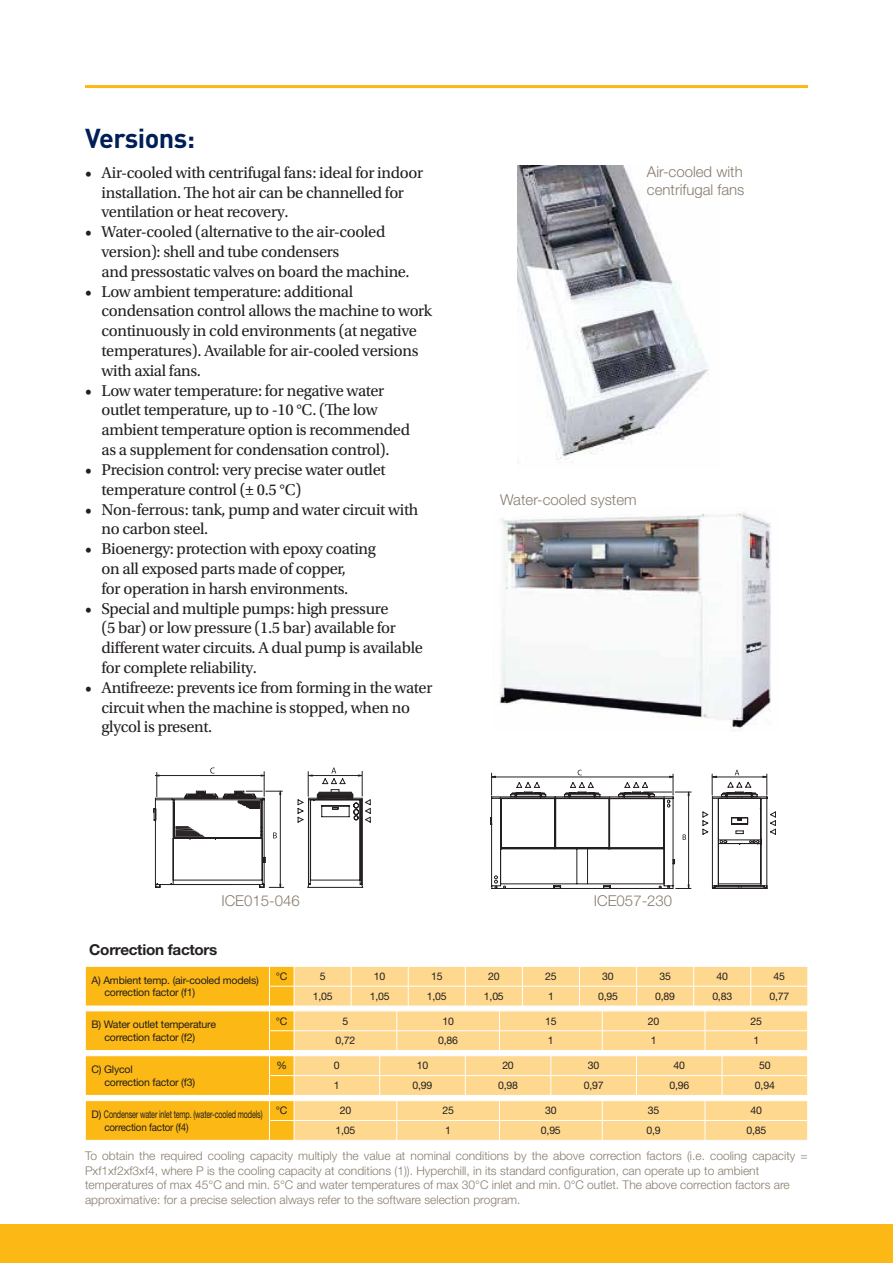
<style>
.page{position:relative;width:893px;height:1263px;background:#fff}
.page>*{position:absolute;margin:0;border:0;box-sizing:border-box;transform-origin:0 0}
.t1{font:700 27px "DINOT";letter-spacing:-.02em;color:#001f56}
.t2{font:16.5px/19.8px "Utopia Std";letter-spacing:-.02em;color:#231f20}
.t3{font:300 15px/18px "Helvetica Neue LT Std";color:#887d6e}
.t4{font:700 15px "Helvetica Neue LT Std";letter-spacing:-.02em;color:#231f20}
.t5{font:300 12px/14.4px "Helvetica Neue LT Std";color:#887d6e}
.t6{font:10.5px/12.6px "Helvetica Neue LT Std";letter-spacing:-.02em;color:#231f20}
</style>
<div class="page">
<hr style="left:85px;top:85px;width:723px;height:3px;background:#fcb814">
<svg style="left:153px;top:767px;width:218px;height:121px"></svg>
<svg style="left:490px;top:770px;width:286px;height:119px"></svg>
<div style="left:0;top:1225px;width:893px;height:38px;background:#fcb814"></div>
<svg style="left:85px;top:966px;width:723px;height:175px;background:#fdd57f"></svg>
<hr style="left:294px;top:1140px;width:103px;height:1px;background:#fff">
<hr style="left:397px;top:1140px;width:102px;height:1px;background:#fff">
<hr style="left:499px;top:1140px;width:103px;height:1px;background:#fff">
<hr style="left:602px;top:1140px;width:103px;height:1px;background:#fff">
<hr style="left:705px;top:1140px;width:103px;height:1px;background:#fff">
<img style="left:517px;top:166px;width:192px;height:294px">
<img style="left:499px;top:511px;width:272px;height:220px">
<h1 class="t1" style="left:85px;top:120px;width:112px">Versions:</h1>
<p class="t2" style="left:102px;top:163px;width:323px;text-indent:-16px">• Air-cooled with centrifugal fans: ideal for indoor installation. The hot air can be channelled for ventilation or heat recovery.</p>
<p class="t2" style="left:102px;top:222px;width:310px;text-indent:-16px">• Water-cooled (alternative to the air-cooled version): shell and tube condensers<br>and pressostatic valves on board the machine.</p>
<p class="t2" style="left:102px;top:282px;width:332px;text-indent:-16px">• Low ambient temperature: additional condensation control allows the machine to work continuously in cold environments (at negative temperatures). Available for air-cooled versions with axial fans.</p>
<p class="t2" style="left:102px;top:381px;width:310px;text-indent:-16px">• Low water temperature: for negative water outlet temperature, up to -10 °C. (The low ambient temperature option is recommended as a supplement for condensation control).</p>
<p class="t2" style="left:102px;top:460px;width:285px;text-indent:-16px">• Precision control: very precise water outlet temperature control (± 0.5 °C)</p>
<p class="t2" style="left:102px;top:499px;width:318px;text-indent:-16px">• Non-ferrous: tank, pump and water circuit with no carbon steel.</p>
<p class="t2" style="left:102px;top:539px;width:276px;text-indent:-16px">• Bioenergy: protection with epoxy coating on all exposed parts made of copper,<br>for operation in harsh environments.</p>
<p class="t2" style="left:102px;top:598px;width:323px;text-indent:-16px">• Special and multiple pumps: high pressure<br>(5 bar) or low pressure (1.5 bar) available for different water circuits. A dual pump is available for complete reliability.</p>
<p class="t2" style="left:102px;top:678px;width:332px;text-indent:-16px">• Antifreeze: prevents ice from forming in the water circuit when the machine is stopped, when no glycol is present.</p>
<p class="t3" style="left:647px;top:162px;width:99px">Air-cooled with centrifugal fans</p>
<p class="t3" style="left:500px;top:491px;width:138px">Water-cooled system</p>
<p class="t3" style="left:221px;top:891px;width:80px">ICE015-046</p>
<p class="t3" style="left:594px;top:891px;width:80px">ICE057-230</p>
<p class="t4" style="left:89px;top:940px;width:130px">Correction factors</p>
<p class="t6" style="left:104px;top:973px;width:156px;text-indent:-13px">A) Ambient temp. (air-cooled models) correction factor (f1)</p>
<p class="t6" style="left:276px;top:970px;width:13px">°C</p>
<p class="t6" style="left:320px;top:970px;width:7px">5</p>
<p class="t6" style="left:374px;top:970px;width:13px">10</p>
<p class="t6" style="left:431px;top:970px;width:13px">15</p>
<p class="t6" style="left:488px;top:970px;width:13px">20</p>
<p class="t6" style="left:545px;top:970px;width:13px">25</p>
<p class="t6" style="left:602px;top:970px;width:13px">30</p>
<p class="t6" style="left:659px;top:970px;width:13px">35</p>
<p class="t6" style="left:716px;top:970px;width:13px">40</p>
<p class="t6" style="left:774px;top:970px;width:13px">45</p>
<p class="t6" style="left:313px;top:990px;width:21px">1,05</p>
<p class="t6" style="left:370px;top:990px;width:21px">1,05</p>
<p class="t6" style="left:427px;top:990px;width:21px">1,05</p>
<p class="t6" style="left:484px;top:990px;width:21px">1,05</p>
<p class="t6" style="left:548px;top:990px;width:7px">1</p>
<p class="t6" style="left:598px;top:990px;width:21px">0,95</p>
<p class="t6" style="left:655px;top:990px;width:21px">0,89</p>
<p class="t6" style="left:712px;top:990px;width:21px">0,83</p>
<p class="t6" style="left:769px;top:990px;width:21px">0,77</p>
<p class="t6" style="left:104px;top:1018px;width:113px;text-indent:-13px">B) Water outlet temperature correction factor (f2)</p>
<p class="t6" style="left:276px;top:1014px;width:13px">°C</p>
<p class="t6" style="left:342px;top:1014px;width:7px">5</p>
<p class="t6" style="left:442px;top:1014px;width:13px">10</p>
<p class="t6" style="left:545px;top:1014px;width:13px">15</p>
<p class="t6" style="left:648px;top:1014px;width:13px">20</p>
<p class="t6" style="left:751px;top:1014px;width:13px">25</p>
<p class="t6" style="left:335px;top:1034px;width:21px">0,72</p>
<p class="t6" style="left:438px;top:1034px;width:21px">0,86</p>
<p class="t6" style="left:548px;top:1034px;width:7px">1</p>
<p class="t6" style="left:651px;top:1034px;width:7px">1</p>
<p class="t6" style="left:753px;top:1034px;width:7px">1</p>
<p class="t6" style="left:104px;top:1063px;width:92px;text-indent:-13px">C) Glycol<br>correction factor (f3)</p>
<p class="t6" style="left:276px;top:1059px;width:12px">%</p>
<p class="t6" style="left:334px;top:1059px;width:7px">0</p>
<p class="t6" style="left:417px;top:1059px;width:13px">10</p>
<p class="t6" style="left:502px;top:1059px;width:13px">20</p>
<p class="t6" style="left:588px;top:1059px;width:13px">30</p>
<p class="t6" style="left:673px;top:1059px;width:13px">40</p>
<p class="t6" style="left:759px;top:1059px;width:13px">50</p>
<p class="t6" style="left:334px;top:1079px;width:7px">1</p>
<p class="t6" style="left:413px;top:1079px;width:21px">0,99</p>
<p class="t6" style="left:498px;top:1079px;width:21px">0,98</p>
<p class="t6" style="left:584px;top:1079px;width:21px">0,97</p>
<p class="t6" style="left:669px;top:1079px;width:21px">0,96</p>
<p class="t6" style="left:755px;top:1079px;width:21px">0,94</p>
<p class="t6" style="left:104px;top:1108px;width:160px;text-indent:-13px">D) Condenser water inlet temp. (water-cooled models) correction factor (f4)</p>
<p class="t6" style="left:276px;top:1104px;width:13px">°C</p>
<p class="t6" style="left:340px;top:1104px;width:13px">20</p>
<p class="t6" style="left:442px;top:1104px;width:13px">25</p>
<p class="t6" style="left:545px;top:1104px;width:13px">30</p>
<p class="t6" style="left:648px;top:1104px;width:13px">35</p>
<p class="t6" style="left:751px;top:1104px;width:13px">40</p>
<p class="t6" style="left:335px;top:1124px;width:21px">1,05</p>
<p class="t6" style="left:445px;top:1124px;width:7px">1</p>
<p class="t6" style="left:541px;top:1124px;width:21px">0,95</p>
<p class="t6" style="left:646px;top:1124px;width:16px">0,9</p>
<p class="t6" style="left:746px;top:1124px;width:21px">0,85</p>
<p class="t5" style="left:85px;top:1148px;width:724px">To obtain the required cooling capacity multiply the value at nominal conditions by the above correction factors (i.e. cooling capacity = Pxf1xf2xf3xf4, where P is the cooling capacity at conditions (1)). Hyperchill, in its standard configuration, can operate up to ambient temperatures of max 45°C and min. 5°C and water temperatures of max 30°C inlet and min. 0°C outlet. The above correction factors are approximative: for a precise selection always refer to the software selection program.</p>
</div>
